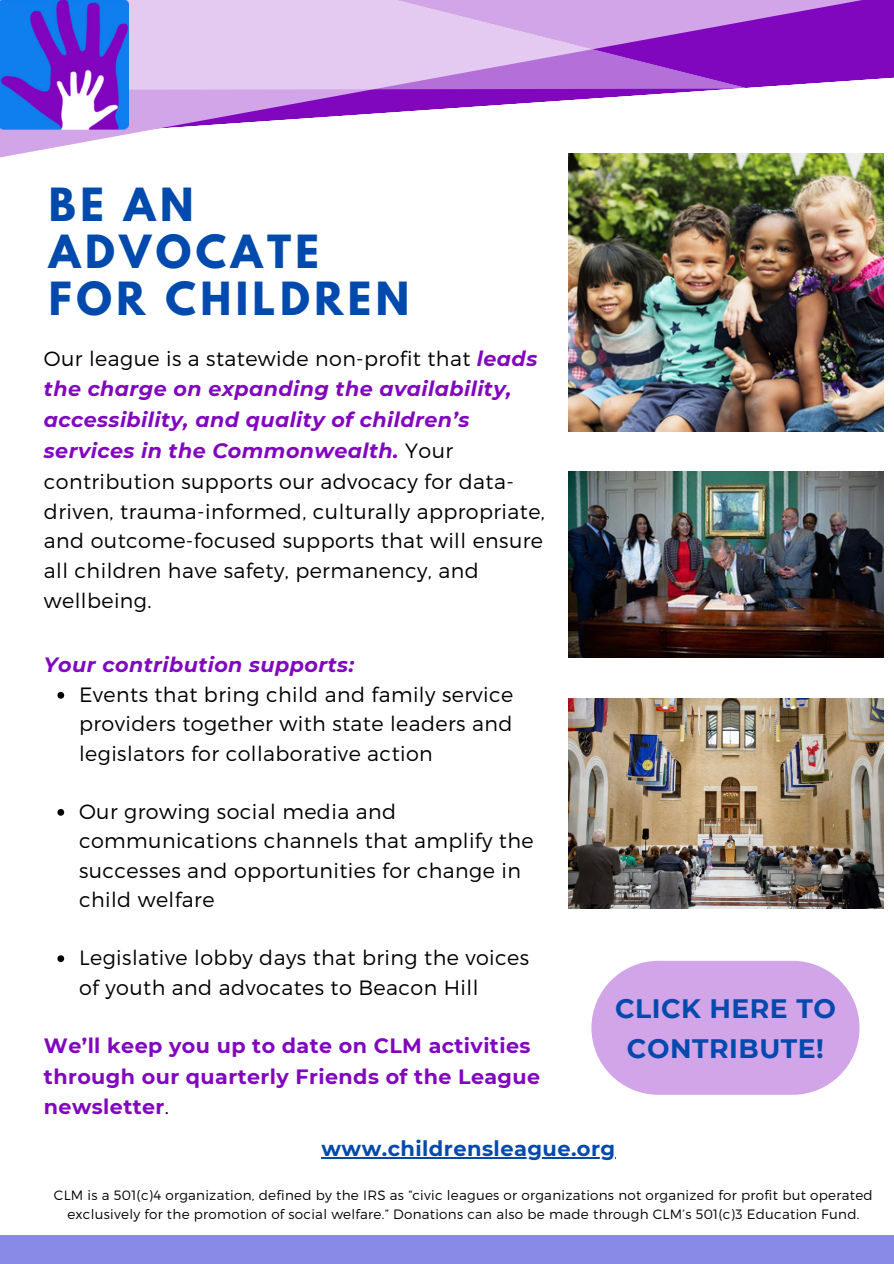
<style>
.page{position:relative;width:894px;height:1264px;background:#fff}
.page>*{position:absolute;margin:0;border:0;box-sizing:border-box;transform-origin:0 0}
.t1{font:700 40.5px/47.2px "League Spartan";letter-spacing:.11em;color:#004aad}
.t2{font:700 26.55px/39.3px "Montserrat";letter-spacing:.02em;color:#004aad;text-align:center}
.t3{font:700 21px "Montserrat";letter-spacing:.02em;color:#004aad}
.t4{font:300 20.7px/30.3px "Montserrat";letter-spacing:.02em;color:#000}
.t5{font:700 20.7px/30.3px "Montserrat";letter-spacing:.02em;color:#8107bf}
.t6{font:italic 700 20.7px "Montserrat";letter-spacing:.02em;color:#8107bf}
.t7{font:300 13.5px/19.2px "Montserrat";letter-spacing:.02em;color:#000;text-align:center}
.s1{font-weight:700;font-style:italic;color:#8107bf}
.s2{font-weight:300;color:#000}
</style>
<div class="page">
<svg style="left:0;top:0;width:893px;height:165px"></svg>
<svg style="left:128px;top:0;width:622px;height:90px;background:#d0a2e7"></svg>
<div style="left:0;top:1235px;width:893px;height:28px;background:#898ae7"></div>
<img style="left:568px;top:154px;width:315px;height:278px">
<img style="left:568px;top:472px;width:315px;height:185px">
<img style="left:0;top:0;width:128px;height:129px">
<img style="left:568px;top:698px;width:315px;height:210px">
<div style="left:591px;top:960px;width:268px;height:134px;background:#d2a4e8;border-radius:67px"></div>
<svg style="left:57px;top:692px;width:7px;height:6px"></svg>
<svg style="left:57px;top:809px;width:7px;height:6px"></svg>
<svg style="left:57px;top:955px;width:7px;height:7px"></svg>
<hr style="left:321px;top:1157px;width:294px;height:1px;background:#004aad">
<h3 class="t1" style="left:49px;top:186px;width:362px">BE AN<br>ADVOCATE<br>FOR CHILDREN</h3>
<p class="t4" style="left:44px;top:342px;width:502px">Our league is a statewide non-profit that <span class="s1">leads the charge on expanding the availability, accessibility, and quality of children’s services in the Commonwealth.</span> Your contribution supports our advocacy for data&shy;driven, trauma-informed, culturally appropriate, and outcome-focused supports that will ensure all children have safety, permanency, and wellbeing.</p>
<p class="t6" style="left:44px;top:651px;width:311px">Your contribution supports:</p>
<h4 class="t4" style="left:79px;top:679px;width:435px;line-height:29.2px;text-align:justify">Events that bring child and family service providers together with state leaders and legislators for collaborative action</h4>
<p class="t4" style="left:79px;top:796px;width:456px;line-height:29.2px">Our growing social media and communications channels that amplify the successes and opportunities for change in child welfare</p>
<h2 class="t4" style="left:79px;top:942px;width:451px;line-height:29.2px">Legislative lobby days that bring the voices of youth and advocates to Beacon Hill</h2>
<p class="t5" style="left:44px;top:1030px;width:497px">We’ll keep you up to date on CLM activities through our quarterly Friends of the League newsletter<span class="s2">.</span></p>
<p class="t3" style="left:321px;top:1135px;width:295px">www.childrensleague.org</p>
<h4 class="t2" style="left:615px;top:989px;width:222px">CLICK HERE TO<br>CONTRIBUTE!</h4>
<p class="t7" style="left:54px;top:1184px;width:820px">CLM is a 501(c)4 organization, defined by the IRS as “civic leagues or organizations not organized for profit but operated exclusively for the promotion of social welfare.” Donations can also be made through CLM’s 501(c)3 Education Fund.</p>
</div>
